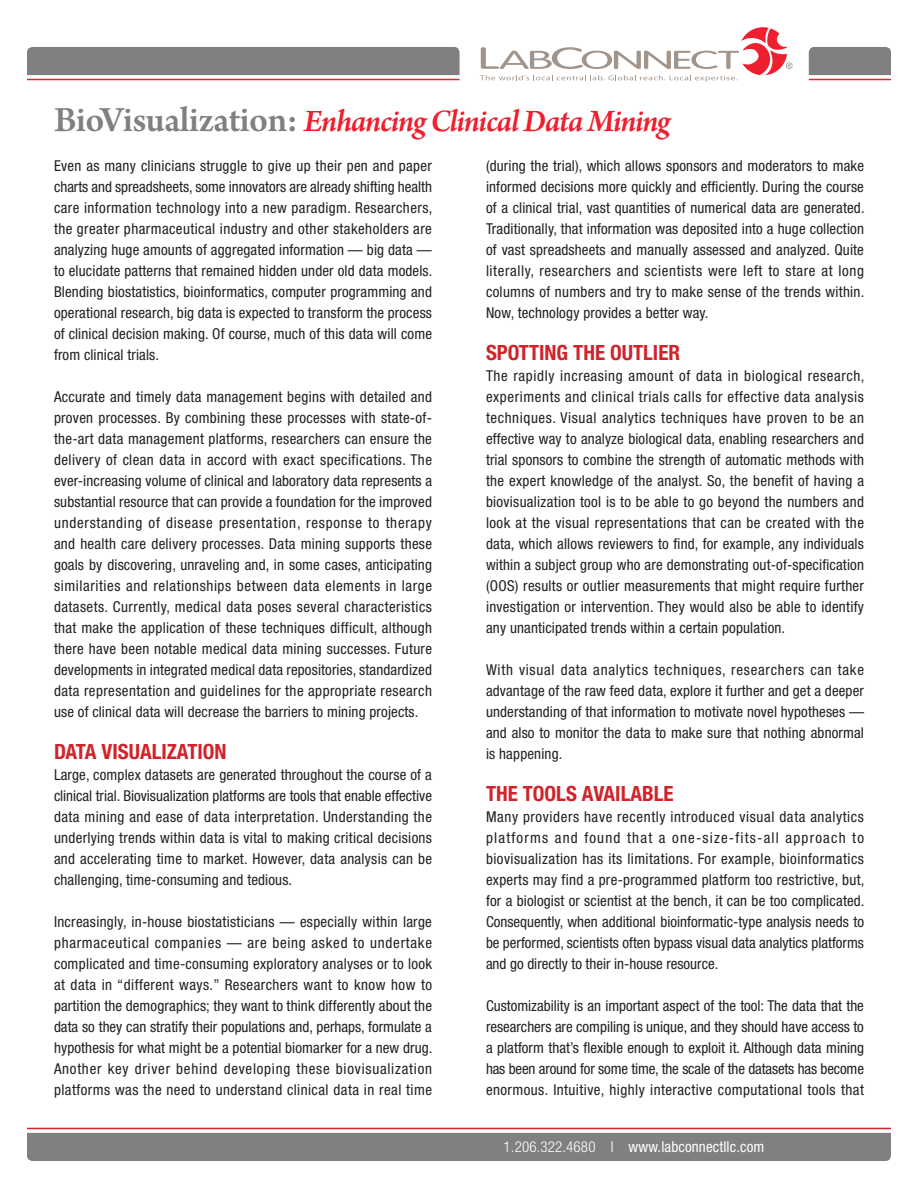
<style>
.page{position:relative;width:918px;height:1188px;background:#fff}
.page>*{position:absolute;margin:0;border:0;box-sizing:border-box;transform-origin:0 0}
.t1{font:italic 600 33px "Arno Pro";letter-spacing:-.035em;color:#ee1f2f}
.t2{font:700 condensed 21px "Helvetica Neue LT Std";color:#d1232a}
.t3{font:condensed 15px/21px "Helvetica Neue LT Std";letter-spacing:.01em;color:#231f20;text-align:justify}
.t4{font:condensed 15px/21px "Helvetica Neue LT Std";letter-spacing:.05em;color:#231f20}
.t5{font:condensed 15px "Helvetica Neue LT Std";letter-spacing:.01em;color:#fff}
.s1{font-style:normal;font-size:37.5px;color:#808083}
.s2{font-weight:300}
</style>
<div class="page">
<div style="left:27px;top:47px;width:433px;height:28px;background:#808083"></div>
<div style="left:27px;top:1133px;width:864px;height:28px;background:#808083"></div>
<div style="left:809px;top:47px;width:82px;height:28px;background:#808083"></div>
<hr style="left:27px;top:79px;width:433px;height:1px;background:#ee1f2f">
<hr style="left:27px;top:1128px;width:864px;height:1px;background:#d1232a">
<hr style="left:809px;top:79px;width:82px;height:1px;background:#ee1f2f">
<svg style="left:480px;top:27px;width:313px;height:55px"></svg>
<p class="t1" style="left:54px;top:102px;width:618px"><span class="s1">BioVisualization:</span> Enhancing Clinical Data Mining</p>
<p class="t3" style="left:54px;top:155px;width:380px">Even as many clinicians struggle to give up their pen and paper charts and spreadsheets, some innovators are already shifting health care information technology into a new paradigm. Researchers, the greater pharmaceutical industry and other stakeholders are analyzing huge amounts of aggregated information — big data — to elucidate patterns that remained hidden under old data models.<br>Blending biostatistics, bioinformatics, computer programming and operational research, big data is expected to transform the process of clinical decision making. Of course, much of this data will come from clinical trials.</p>
<p class="t3" style="left:54px;top:386px;width:380px">Accurate and timely data management begins with detailed and proven processes. By combining these processes with state-of&shy;the-art data management platforms, researchers can ensure the delivery of clean data in accord with exact specifications. The ever-increasing volume of clinical and laboratory data represents a substantial resource that can provide a foundation for the improved understanding of disease presentation, response to therapy and health care delivery processes. Data mining supports these goals by discovering, unraveling and, in some cases, anticipating similarities and relationships between data elements in large datasets. Currently, medical data poses several characteristics that make the application of these techniques difficult, although there have been notable medical data mining successes. Future developments in integrated medical data repositories, standardized data representation and guidelines for the appropriate research use of clinical data will decrease the barriers to mining projects.</p>
<p class="t2" style="left:54px;top:738px;width:174px">DATA VISUALIZATION</p>
<p class="t3" style="left:54px;top:764px;width:380px">Large, complex datasets are generated throughout the course of a clinical trial. Biovisualization platforms are tools that enable effective data mining and ease of data interpretation. Understanding the underlying trends within data is vital to making critical decisions and accelerating time to market. However, data analysis can be challenging, time-consuming and tedious.</p>
<p class="t3" style="left:54px;top:911px;width:380px">Increasingly, in-house biostatisticians — especially within large pharmaceutical companies — are being asked to undertake complicated and time-consuming exploratory analyses or to look at data in “different ways.” Researchers want to know how to partition the demographics; they want to think differently about the data so they can stratify their populations and, perhaps, formulate a hypothesis for what might be a potential biomarker for a new drug.</p>
<p class="t4" style="left:54px;top:1058px;width:380px">Another key driver behind developing these biovisualization platforms was the need to understand clinical data in real time</p>
<p class="t3" style="left:486px;top:155px;width:380px">(during the trial), which allows sponsors and moderators to make informed decisions more quickly and efficiently. During the course of a clinical trial, vast quantities of numerical data are generated.<br>Traditionally, that information was deposited into a huge collection of vast spreadsheets and manually assessed and analyzed. Quite literally, researchers and scientists were left to stare at long columns of numbers and try to make sense of the trends within.<br>Now, technology provides a better way.</p>
<p class="t2" style="left:486px;top:339px;width:196px">SPOTTING THE OUTLIER</p>
<p class="t3" style="left:486px;top:365px;width:380px">The rapidly increasing amount of data in biological research, experiments and clinical trials calls for effective data analysis techniques. Visual analytics techniques have proven to be an effective way to analyze biological data, enabling researchers and trial sponsors to combine the strength of automatic methods with the expert knowledge of the analyst. So, the benefit of having a biovisualization tool is to be able to go beyond the numbers and look at the visual representations that can be created with the data, which allows reviewers to find, for example, any individuals within a subject group who are demonstrating out-of-specification (OOS) results or outlier measurements that might require further investigation or intervention. They would also be able to identify any unanticipated trends within a certain population.</p>
<p class="t3" style="left:486px;top:659px;width:380px">With visual data analytics techniques, researchers can take advantage of the raw feed data, explore it further and get a deeper understanding of that information to motivate novel hypotheses — and also to monitor the data to make sure that nothing abnormal is happening.</p>
<p class="t2" style="left:486px;top:780px;width:189px">THE TOOLS AVAILABLE</p>
<p class="t3" style="left:486px;top:806px;width:380px">Many providers have recently introduced visual data analytics platforms and found that a one-size-fits-all approach to biovisualization has its limitations. For example, bioinformatics experts may find a pre-programmed platform too restrictive, but, for a biologist or scientist at the bench, it can be too complicated.<br>Consequently, when additional bioinformatic-type analysis needs to be performed, scientists often bypass visual data analytics platforms and go directly to their in-house resource.</p>
<p class="t3" style="left:486px;top:995px;width:380px">Customizability is an important aspect of the tool: The data that the researchers are compiling is unique, and they should have access to a platform that’s flexible enough to exploit it. Although data mining has been around for some time, the scale of the datasets has become enormous. Intuitive, highly interactive computational tools that</p>
<p class="t5" style="left:504px;top:1138px;width:262px"><span class="s2">1.206.322.4680 I</span> www.labconnectllc.com</p>
</div>
